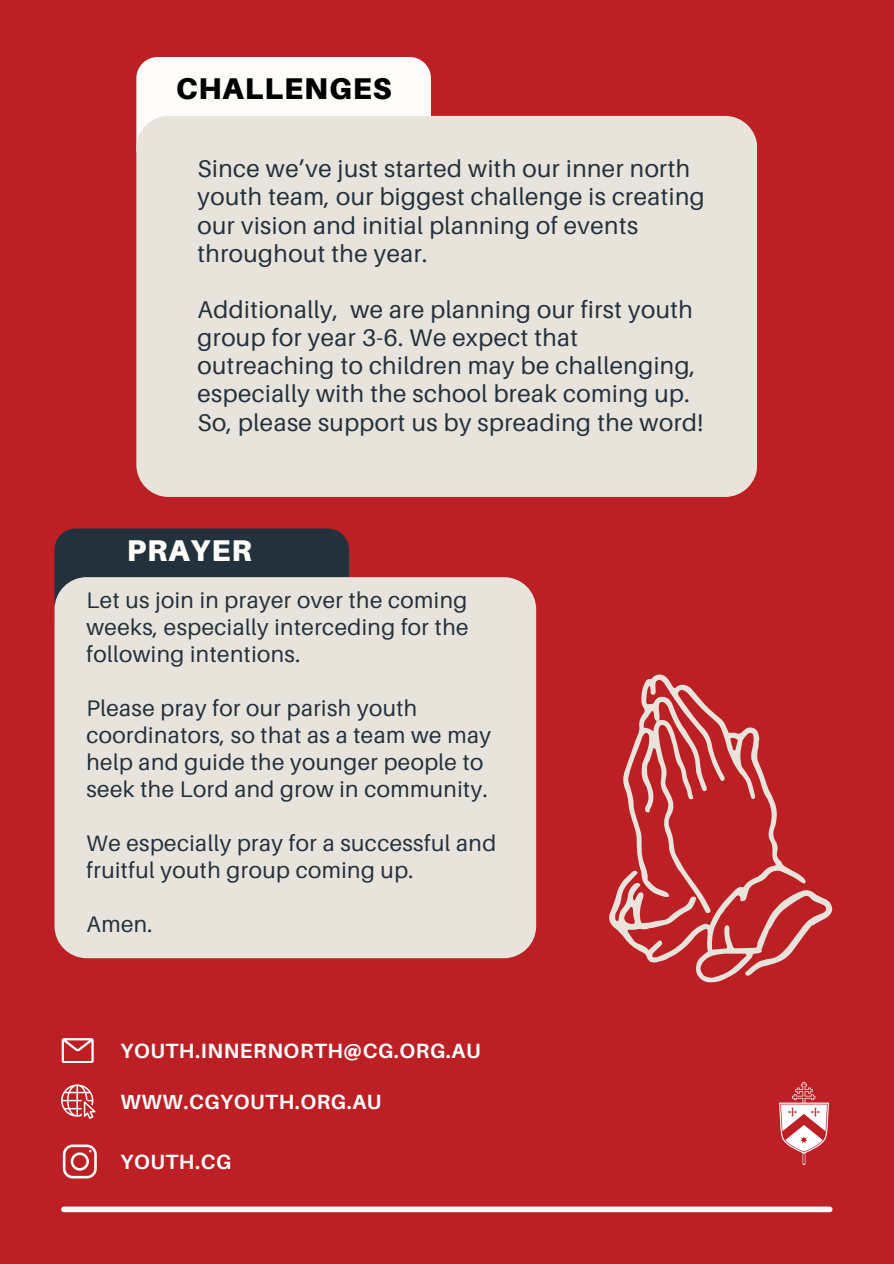
<style>
.page{position:relative;width:894px;height:1264px;background:#fff}
.page>*{position:absolute;margin:0;border:0;box-sizing:border-box;transform-origin:0 0}
.t1{font:900 30px "Aileron";letter-spacing:.03em;color:#000}
.t2{font:900 30px "Aileron";letter-spacing:.03em;color:#fdfcf9}
.t3{font:24.15px/28.2px "Aileron";letter-spacing:.02em;color:#23313d}
.t4{font:22.5px/27px "Aileron";letter-spacing:.02em;color:#23313d}
.t5{font:700 20.55px "Aileron";letter-spacing:.03em;color:#fff}
</style>
<div class="page">
<div style="left:0;top:0;width:893px;height:1263px;background:#bd2024"></div>
<div style="left:136px;top:57px;width:295px;height:113px;background:#fdfcf9;border-radius:21px"></div>
<div style="left:136px;top:116px;width:621px;height:381px;background:#e8e3db;border-radius:32px"></div>
<div style="left:54px;top:528px;width:295px;height:113px;background:#23313d;border-radius:21px"></div>
<div style="left:54px;top:577px;width:482px;height:381px;background:#e8e3db;border-radius:32px"></div>
<div style="left:64px;top:1206px;width:765px;height:6px;background:#fff"></div>
<svg style="left:62px;top:1038px;width:31px;height:24px"></svg>
<svg style="left:61px;top:1084px;width:35px;height:34px"></svg>
<img style="left:779px;top:1082px;width:49px;height:82px">
<svg style="left:63px;top:1144px;width:34px;height:34px"></svg>
<svg style="left:609px;top:674px;width:223px;height:308px"></svg>
<p class="t1" style="left:176px;top:70px;width:217px">CHALLENGES</p>
<p class="t3" style="left:197px;top:154px;width:508px">Since we’ve just started with our inner north youth team, our biggest challenge is creating our vision and initial planning of events throughout the year.</p>
<p class="t3" style="left:197px;top:295px;width:507px">Additionally, we are planning our first youth group for year 3-6. We expect that outreaching to children may be challenging, especially with the school break coming up.<br>So, please support us by spreading the word!</p>
<h2 class="t2" style="left:127px;top:531px;width:126px">PRAYER</h2>
<h2 class="t4" style="left:86px;top:586px;width:383px;text-align:justify">Let us join in prayer over the coming weeks, especially interceding for the following intentions.</h2>
<h2 class="t4" style="left:86px;top:694px;width:406px">Please pray for our parish youth coordinators, so that as a team we may help and guide the younger people to seek the Lord and grow in community.</h2>
<h1 class="t4" style="left:86px;top:829px;width:411px">We especially pray for a successful and fruitful youth group coming up.</h1>
<h2 class="t4" style="left:86px;top:910px;width:68px">Amen.</h2>
<h2 class="t5" style="left:120px;top:1037px;width:361px">YOUTH.INNERNORTH@CG.ORG.AU</h2>
<h2 class="t5" style="left:120px;top:1088px;width:262px">WWW.CGYOUTH.ORG.AU</h2>
<p class="t5" style="left:120px;top:1148px;width:112px">YOUTH.CG</p>
</div>
